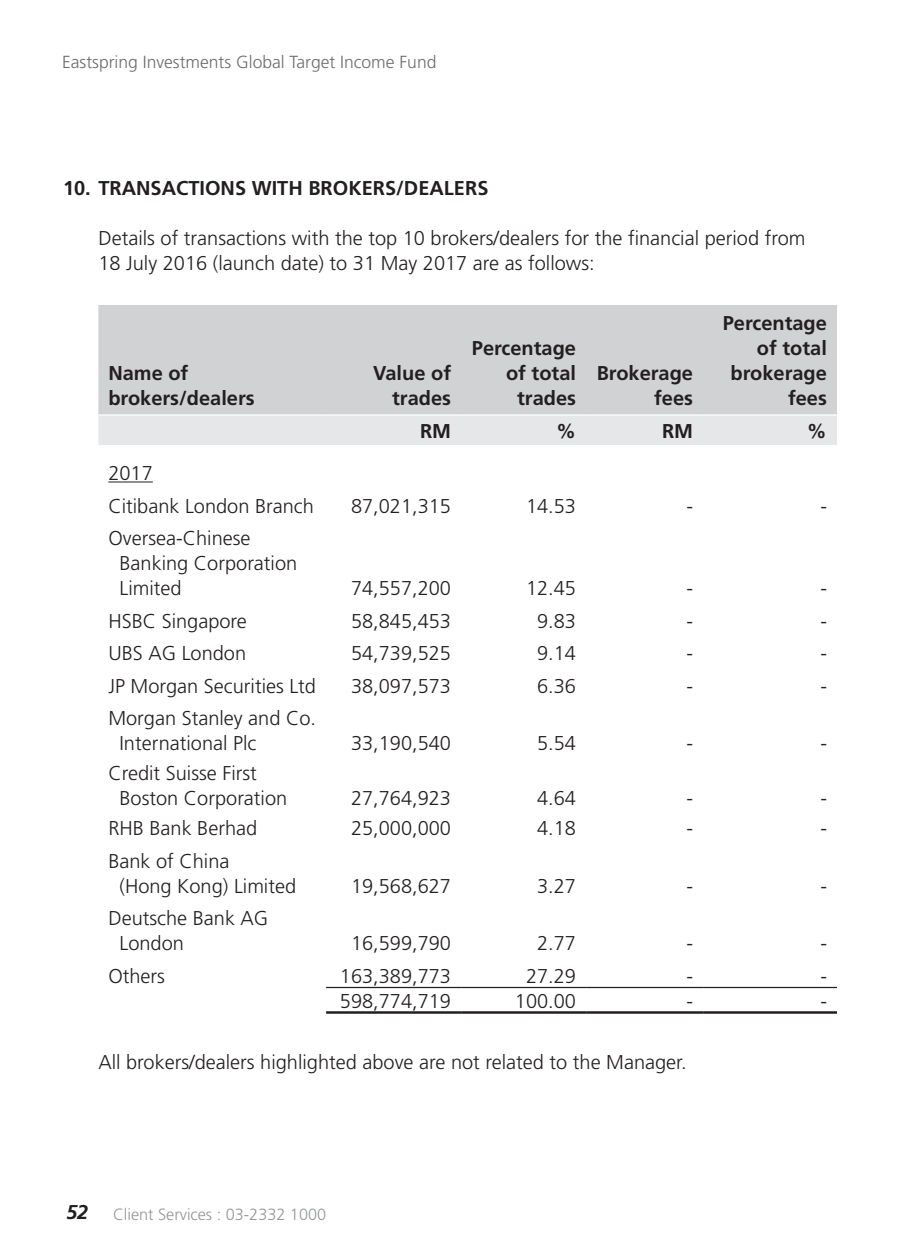
<style>
.page{position:relative;width:900px;height:1260px;background:#fff}
.page>*{position:absolute;margin:0;border:0;box-sizing:border-box;transform-origin:0 0}
.t1{font:300 20px/25px "Frutiger";color:#231f20}
.t2{font:700 20px/25px "Frutiger";color:#231f20;text-align:right}
.t3{font:300 17.5px "Frutiger";color:#6c6d70}
.t4{font:300 16.25px "Frutiger";color:#939598}
.s1{font-weight:700;font-style:italic;font-size:20px;color:#231f20}
</style>
<div class="page">
<div style="left:98px;top:305px;width:739px;height:109px;background:#d1d2d4"></div>
<div style="left:98px;top:416px;width:739px;height:29px;background:#e6e7e9"></div>
<hr style="left:326px;top:1011px;width:135px;height:3px;background:#231f20">
<hr style="left:461px;top:1011px;width:125px;height:3px;background:#231f20">
<hr style="left:586px;top:1011px;width:117px;height:3px;background:#231f20">
<hr style="left:703px;top:1011px;width:134px;height:3px;background:#231f20">
<hr style="left:326px;top:987px;width:135px;height:1px;background:#231f20">
<hr style="left:461px;top:987px;width:125px;height:1px;background:#231f20">
<hr style="left:586px;top:987px;width:117px;height:1px;background:#231f20">
<hr style="left:703px;top:987px;width:134px;height:1px;background:#231f20">
<hr style="left:108px;top:481px;width:45px;height:1px;background:#231f20">
<p class="t3" style="left:62px;top:52px;width:376px">Eastspring Investments Global Target Income Fund</p>
<p class="t2" style="left:63px;top:175px;width:427px">10. TRANSACTIONS WITH BROKERS/DEALERS</p>
<p class="t1" style="left:98px;top:226px;width:709px">Details of transactions with the top 10 brokers/dealers for the financial period from<br>18 July 2016 (launch date) to 31 May 2017 are as follows:</p>
<p class="t2" style="left:108px;top:360px;width:148px;text-align:left">Name of brokers/dealers</p>
<p class="t2" style="left:373px;top:360px;width:79px">Value of trades</p>
<p class="t2" style="left:472px;top:335px;width:106px">Percentage of total trades</p>
<p class="t2" style="left:597px;top:360px;width:98px">Brokerage fees</p>
<p class="t2" style="left:723px;top:310px;width:106px">Percentage of total brokerage fees</p>
<p class="t1" style="left:108px;top:457px;width:207px;line-height:32.5px">2017<br>Citibank London Branch</p>
<p class="t1" style="left:119px;top:526px;width:179px;text-indent:-11px">Oversea-Chinese<br>Banking Corporation<br>Limited</p>
<p class="t2" style="left:420px;top:418px;width:33px">RM</p>
<p class="t2" style="left:556px;top:418px;width:21px">%</p>
<p class="t2" style="left:662px;top:418px;width:33px">RM</p>
<p class="t2" style="left:807px;top:418px;width:21px">%</p>
<p class="t1" style="left:351px;top:493px;width:102px">87,021,315</p>
<p class="t1" style="left:526px;top:493px;width:52px">14.53</p>
<p class="t1" style="left:686px;top:493px;width:8px">-</p>
<p class="t1" style="left:820px;top:493px;width:8px">-</p>
<p class="t1" style="left:351px;top:576px;width:102px">74,557,200</p>
<p class="t1" style="left:526px;top:576px;width:52px">12.45</p>
<p class="t1" style="left:686px;top:576px;width:8px">-</p>
<p class="t1" style="left:820px;top:576px;width:8px">-</p>
<p class="t1" style="left:108px;top:608px;width:140px">HSBC Singapore</p>
<p class="t1" style="left:351px;top:608px;width:102px">58,845,453</p>
<p class="t1" style="left:537px;top:608px;width:40px">9.83</p>
<p class="t1" style="left:686px;top:608px;width:8px">-</p>
<p class="t1" style="left:820px;top:608px;width:8px">-</p>
<p class="t1" style="left:108px;top:641px;width:139px">UBS AG London</p>
<p class="t1" style="left:351px;top:641px;width:102px">54,739,525</p>
<p class="t1" style="left:537px;top:641px;width:40px">9.14</p>
<p class="t1" style="left:686px;top:641px;width:8px">-</p>
<p class="t1" style="left:820px;top:641px;width:8px">-</p>
<p class="t1" style="left:108px;top:673px;width:209px">JP Morgan Securities Ltd</p>
<p class="t1" style="left:351px;top:673px;width:102px">38,097,573</p>
<p class="t1" style="left:537px;top:673px;width:40px">6.36</p>
<p class="t1" style="left:686px;top:673px;width:8px">-</p>
<p class="t1" style="left:820px;top:673px;width:8px">-</p>
<p class="t1" style="left:119px;top:706px;width:198px;text-indent:-11px">Morgan Stanley and Co.<br>International Plc</p>
<p class="t1" style="left:351px;top:731px;width:102px">33,190,540</p>
<p class="t1" style="left:537px;top:731px;width:40px">5.54</p>
<p class="t1" style="left:686px;top:731px;width:8px">-</p>
<p class="t1" style="left:820px;top:731px;width:8px">-</p>
<p class="t1" style="left:119px;top:761px;width:169px;text-indent:-11px">Credit Suisse First<br>Boston Corporation</p>
<p class="t1" style="left:351px;top:786px;width:102px">27,764,923</p>
<p class="t1" style="left:537px;top:786px;width:40px">4.64</p>
<p class="t1" style="left:686px;top:786px;width:8px">-</p>
<p class="t1" style="left:820px;top:786px;width:8px">-</p>
<p class="t1" style="left:108px;top:816px;width:150px">RHB Bank Berhad</p>
<p class="t1" style="left:351px;top:816px;width:102px">25,000,000</p>
<p class="t1" style="left:537px;top:816px;width:40px">4.18</p>
<p class="t1" style="left:686px;top:816px;width:8px">-</p>
<p class="t1" style="left:820px;top:816px;width:8px">-</p>
<p class="t1" style="left:119px;top:848px;width:178px;text-indent:-11px">Bank of China<br>(Hong Kong) Limited</p>
<p class="t1" style="left:351px;top:873px;width:102px">19,568,627</p>
<p class="t1" style="left:537px;top:873px;width:40px">3.27</p>
<p class="t1" style="left:686px;top:873px;width:8px">-</p>
<p class="t1" style="left:820px;top:873px;width:8px">-</p>
<p class="t1" style="left:119px;top:906px;width:150px;text-indent:-11px">Deutsche Bank AG<br>London</p>
<p class="t1" style="left:351px;top:931px;width:102px">16,599,790</p>
<p class="t1" style="left:537px;top:931px;width:40px">2.77</p>
<p class="t1" style="left:686px;top:931px;width:8px">-</p>
<p class="t1" style="left:820px;top:931px;width:8px">-</p>
<p class="t1" style="left:108px;top:963px;width:58px">Others</p>
<p class="t1" style="left:340px;top:963px;width:113px">163,389,773</p>
<p class="t1" style="left:526px;top:963px;width:52px">27.29</p>
<p class="t1" style="left:686px;top:963px;width:8px">-</p>
<p class="t1" style="left:820px;top:963px;width:8px">-</p>
<p class="t1" style="left:340px;top:988px;width:113px">598,774,719</p>
<p class="t1" style="left:515px;top:988px;width:63px">100.00</p>
<p class="t1" style="left:686px;top:988px;width:8px">-</p>
<p class="t1" style="left:820px;top:988px;width:8px">-</p>
<p class="t1" style="left:98px;top:1049px;width:590px">All brokers/dealers highlighted above are not related to the Manager.</p>
<p class="t4" style="left:66px;top:1205px;width:262px"><span class="s1">52</span> Client Services : 03-2332 1000</p>
</div>
